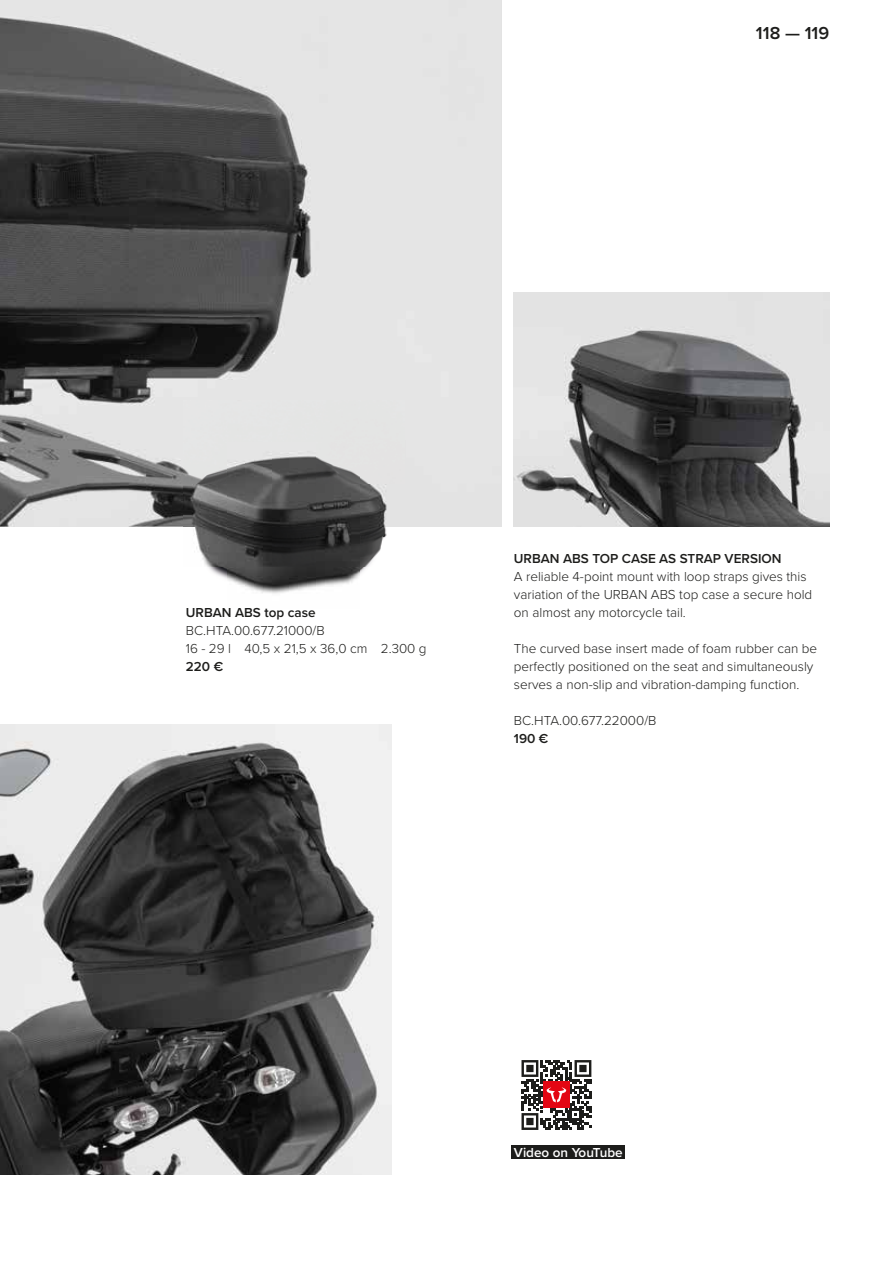
<style>
.page{position:relative;width:893px;height:1263px;background:#fff}
.page>*{position:absolute;margin:0;border:0;box-sizing:border-box;transform-origin:0 0}
.t1{font:600 18px "Proxima Nova";color:#1d1d1b}
.t2{font:300 13.5px/18px "Proxima Nova";color:#1d1d1b}
.t3{font:600 13.5px "Proxima Nova";color:#1d1d1b}
.t4{font:600 13.5px "Proxima Nova";color:#fff}
</style>
<div class="page">
<img style="left:0;top:725px;width:392px;height:450px">
<img style="left:0;top:0;width:501px;height:527px">
<img style="left:514px;top:293px;width:315px;height:234px">
<img style="left:184px;top:401px;width:220px;height:193px">
<svg style="left:521px;top:1060px;width:70px;height:70px"></svg>
<div style="left:512px;top:1145px;width:113px;height:14px;background:#1d1d1b"></div>
<h1 class="t1" style="left:756px;top:20px;width:75px">118 — 119</h1>
<p class="t3" style="left:186px;top:602px;width:131px">URBAN ABS top case</p>
<p class="t2" style="left:186px;top:620px;width:242px">BC.HTA.00.677.21000/B<br>16 ‑ 29 l 40,5 x 21,5 x 36,0 cm 2.300 g</p>
<p class="t3" style="left:186px;top:656px;width:39px">220 €</p>
<p class="t3" style="left:514px;top:548px;width:269px">URBAN ABS TOP CASE AS STRAP VERSION</p>
<p class="t2" style="left:514px;top:566px;width:300px">A reliable 4‑point mount with loop straps gives this variation of the URBAN ABS top case a secure hold on almost any motorcycle tail.</p>
<p class="t2" style="left:514px;top:638px;width:305px">The curved base insert made of foam rubber can be perfectly positioned on the seat and simultaneously serves a non‑slip and vibration‑damping function.</p>
<p class="t2" style="left:514px;top:710px;width:144px">BC.HTA.00.677.22000/B</p>
<p class="t3" style="left:514px;top:728px;width:36px">190 €</p>
<p class="t4" style="left:514px;top:1142px;width:110px">Video on YouTube</p>
</div>
